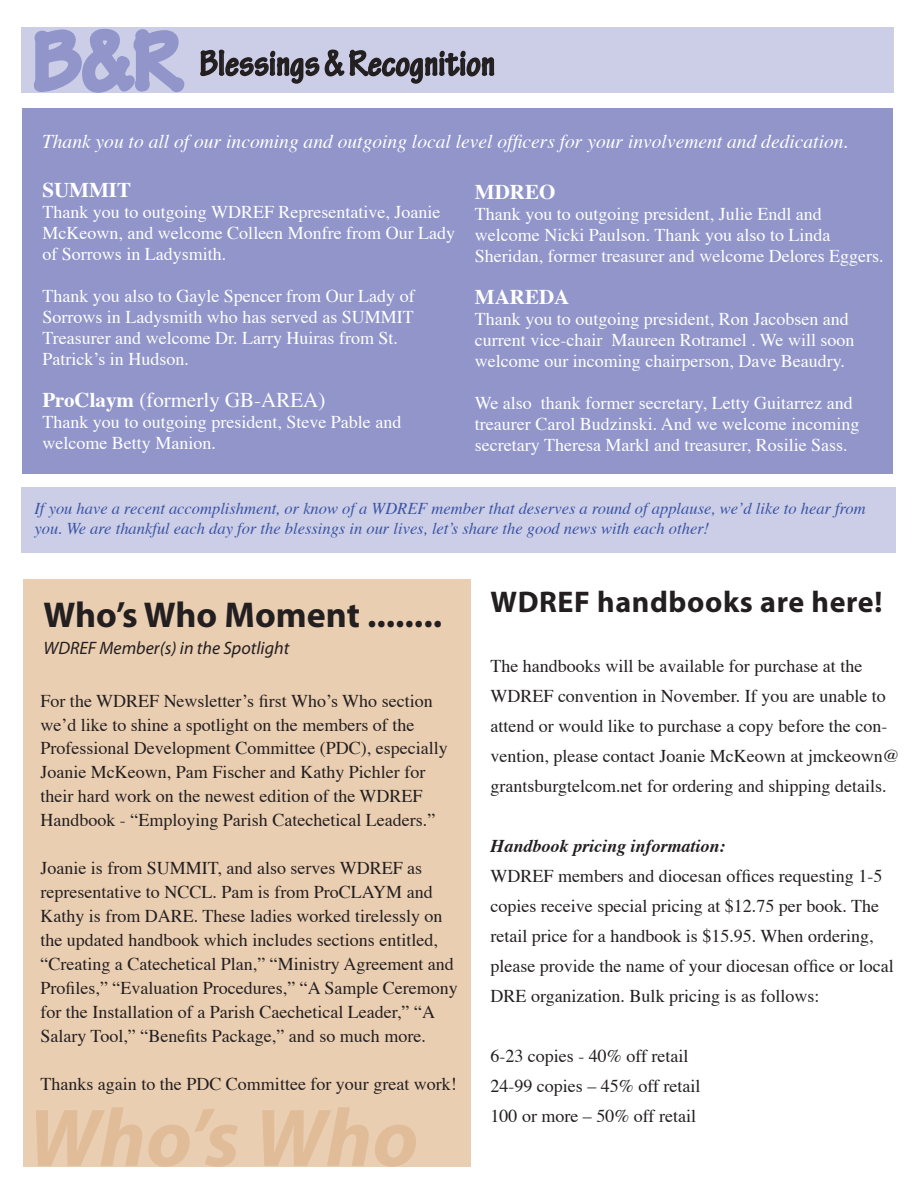
<style>
.page{position:relative;width:918px;height:1188px;background:#fff}
.page>*{position:absolute;margin:0;border:0;box-sizing:border-box;transform-origin:0 0}
.t1{font:700 85.5px "Tekton Pro";color:#9195c9;scale:.9 1}
.t2{font:italic 700 82.5px "Myriad Pro";color:#e0bc98}
.t3{font:700 condensed 37.5px "Tekton Pro";color:#231f20}
.t4{font:700 36px "Myriad Pro";color:#231f20}
.t5{font:700 30px "Myriad Pro";letter-spacing:.02em;color:#231f20}
.t6{font:21px "Times";color:#fff}
.t7{font:700 21px "Times";color:#fff}
.t8{font:italic 19.5px "Times";color:#fff}
.t9{font:18px/24px "Times";color:#231f20}
.t10{font:18px/21px "Times";color:#fff}
.t11{font:italic 18px "Myriad Pro";color:#231f20}
.t12{font:italic 700 18px "Times";color:#231f20}
.t13{font:italic 16.5px/19.8px "Times";color:#3a54a4}
.s1{font-weight:700}
</style>
<div class="page">
<div style="left:22px;top:28px;width:872px;height:65px;background:#cccee7"></div>
<div style="left:22px;top:108px;width:870px;height:366px;background:#9195c9"></div>
<svg style="left:200px;top:49px;width:295px;height:35px"></svg>
<svg style="left:31px;top:27px;width:156px;height:66px"></svg>
<div style="left:21px;top:488px;width:875px;height:66px;background:#cccee7"></div>
<div style="left:24px;top:579px;width:447px;height:588px;background:#eaceb2"></div>
<h1 class="t1" style="left:33px;top:11px;width:165px">B&amp;R</h1>
<h3 class="t3" style="left:199px;top:41px;width:297px">Blessings &amp; Recognition</h3>
<p class="t8" style="left:42px;top:124px;width:808px">Thank you to all of our incoming and outgoing local level officers for your involvement and dedication.</p>
<p class="t7" style="left:42px;top:169px;width:90px">SUMMIT</p>
<p class="t10" style="left:42px;top:199px;width:414px">Thank you to outgoing WDREF Representative, Joanie<br>McKeown, and welcome Colleen Monfre from Our Lady of Sorrows in Ladysmith.</p>
<p class="t10" style="left:42px;top:283px;width:374px">Thank you also to Gayle Spencer from Our Lady of Sorrows in Ladysmith who has served as SUMMIT Treasurer and welcome Dr. Larry Huiras from St.<br>Patrick’s in Hudson.</p>
<p class="t6" style="left:42px;top:380px;width:285px"><span class="s1">ProClaym</span> (formerly GB-AREA)</p>
<p class="t10" style="left:42px;top:409px;width:360px">Thank you to outgoing president, Steve Pable and welcome Betty Manion.</p>
<p class="t7" style="left:475px;top:172px;width:82px">MDREO</p>
<p class="t10" style="left:475px;top:202px;width:410px">Thank you to outgoing president, Julie Endl and welcome Nicki Paulson. Thank you also to Linda<br>Sheridan, former treasurer and welcome Delores Eggers.</p>
<p class="t7" style="left:475px;top:277px;width:96px">MAREDA</p>
<p class="t10" style="left:475px;top:307px;width:381px">Thank you to outgoing president, Ron Jacobsen and current vice-chair Maureen Rotramel . We will soon welcome our incoming chairperson, Dave Beaudry.</p>
<p class="t10" style="left:475px;top:391px;width:386px">We also thank former secretary, Letty Guitarrez and treaurer Carol Budzinski. And we welcome incoming secretary Theresa Markl and treasurer, Rosilie Sass.</p>
<p class="t13" style="left:34px;top:497px;width:833px">If you have a recent accomplishment, or know of a WDREF member that deserves a round of applause, we’d like to hear from you. We are thankful each day for the blessings in our lives, let’s share the good news with each other!</p>
<h3 class="t4" style="left:44px;top:591px;width:400px">Who’s Who Moment ........</h3>
<p class="t11" style="left:44px;top:637px;width:247px">WDREF Member(s) in the Spotlight</p>
<p class="t9" style="left:40px;top:687px;width:409px">For the WDREF Newsletter’s first Who’s Who section we’d like to shine a spotlight on the members of the Professional Development Committee (PDC), especially Joanie McKeown, Pam Fischer and Kathy Pichler for their hard work on the newest edition of the WDREF Handbook - “Employing Parish Catechetical Leaders.”</p>
<p class="t9" style="left:40px;top:855px;width:419px">Joanie is from SUMMIT, and also serves WDREF as representative to NCCL. Pam is from ProCLAYM and Kathy is from DARE. These ladies worked tirelessly on the updated handbook which includes sections entitled, “Creating a Catechetical Plan,” “Ministry Agreement and Profiles,” “Evaluation Procedures,” “A Sample Ceremony for the Installation of a Parish Caechetical Leader,” “A Salary Tool,” “Benefits Package,” and so much more.</p>
<p class="t9" style="left:40px;top:1071px;width:418px">Thanks again to the PDC Committee for your great work!</p>
<h2 class="t2" style="left:28px;top:1084px;width:392px">Who’s Who</h2>
<h3 class="t5" style="left:490px;top:582px;width:393px">WDREF handbooks are here!</h3>
<p class="t9" style="left:490px;top:649px;width:410px;line-height:30px">The handbooks will be available for purchase at the WDREF convention in November. If you are unable to attend or would like to purchase a copy before the con&shy;vention, please contact Joanie McKeown at jmckeown@ grantsburgtelcom.net for ordering and shipping details.</p>
<p class="t12" style="left:490px;top:829px;width:237px">Handbook pricing information:</p>
<p class="t9" style="left:490px;top:859px;width:405px;line-height:30px">WDREF members and diocesan offices requesting 1-5 copies receive special pricing at $12.75 per book. The retail price for a handbook is $15.95. When ordering, please provide the name of your diocesan office or local DRE organization. Bulk pricing is as follows:</p>
<p class="t9" style="left:490px;top:1039px;width:212px;line-height:30px">6-23 copies - 40% off retail<br>24-99 copies – 45% off retail<br>100 or more – 50% off retail</p>
</div>
